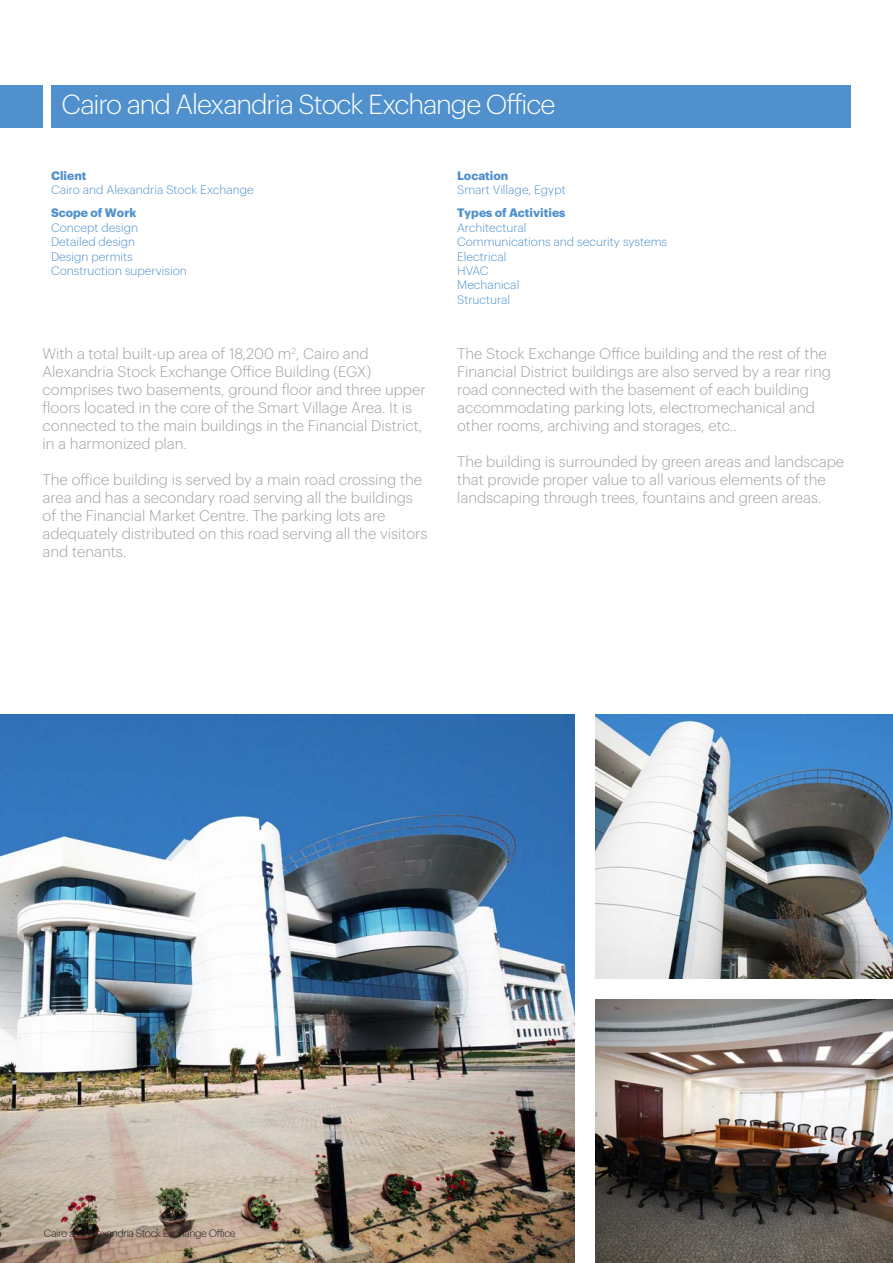
<style>
.page{position:relative;width:893px;height:1263px;background:#fff}
.page>*{position:absolute;margin:0;border:0;box-sizing:border-box;transform-origin:0 0}
.t1{font:300 27px "Graphik";letter-spacing:-.04em;color:#fff}
.t2{font:300 15px/18px "Graphik";color:#a1a1a5}
.t3{font:300 12px "Graphik";color:#5091cd}
.t4{font:700 12px "Graphik";color:#5091cd}
.t5{font:300 10.5px "Graphik";letter-spacing:-.04em;color:#231f20}
</style>
<div class="page">
<div style="left:0;top:85px;width:43px;height:43px;background:#5091cd"></div>
<div style="left:51px;top:85px;width:799px;height:43px;background:#5091cd"></div>
<img style="left:595px;top:999px;width:298px;height:264px">
<img style="left:0;top:714px;width:574px;height:549px">
<img style="left:595px;top:714px;width:298px;height:264px">
<p class="t1" style="left:62px;top:85px;width:495px">Cairo and Alexandria Stock Exchange Office</p>
<p class="t4" style="left:51px;top:166px;width:37px">Client</p>
<p class="t3" style="left:51px;top:181px;width:204px">Cairo and Alexandria Stock Exchange</p>
<p class="t4" style="left:51px;top:204px;width:87px">Scope of Work</p>
<p class="t3" style="left:51px;top:219px;width:89px">Concept design</p>
<p class="t3" style="left:51px;top:233px;width:86px">Detailed design</p>
<p class="t3" style="left:51px;top:247px;width:83px">Design permits</p>
<p class="t3" style="left:51px;top:262px;width:137px">Construction supervision</p>
<p class="t2" style="left:43px;top:343px;width:385px">With a total built-up area of 18,200 m<sup>2</sup>, Cairo and Alexandria Stock Exchange Office Building (EGX) comprises two basements, ground floor and three upper floors located in the core of the Smart Village Area. It is connected to the main buildings in the Financial District, in a harmonized plan.</p>
<p class="t2" style="left:43px;top:469px;width:386px">The office building is served by a main road crossing the area and has a secondary road serving all the buildings of the Financial Market Centre. The parking lots are adequately distributed on this road serving all the visitors and tenants.</p>
<p class="t4" style="left:457px;top:166px;width:53px">Location</p>
<p class="t3" style="left:457px;top:181px;width:110px">Smart Village, Egypt</p>
<p class="t4" style="left:457px;top:204px;width:110px">Types of Activities</p>
<p class="t3" style="left:457px;top:219px;width:71px">Architectural</p>
<p class="t3" style="left:457px;top:233px;width:212px">Communications and security systems</p>
<p class="t3" style="left:457px;top:247px;width:51px">Electrical</p>
<p class="t3" style="left:457px;top:262px;width:33px">HVAC</p>
<p class="t3" style="left:457px;top:276px;width:64px">Mechanical</p>
<p class="t3" style="left:457px;top:291px;width:55px">Structural</p>
<p class="t2" style="left:457px;top:343px;width:375px">The Stock Exchange Office building and the rest of the Financial District buildings are also served by a rear ring road connected with the basement of each building accommodating parking lots, electromechanical and other rooms, archiving and storages, etc..</p>
<p class="t2" style="left:457px;top:451px;width:389px">The building is surrounded by green areas and landscape that provide proper value to all various elements of the landscaping through trees, fountains and green areas.</p>
<p class="t5" style="left:44px;top:1225px;width:193px">Cairo and Alexandria Stock Exchange Office</p>
</div>
